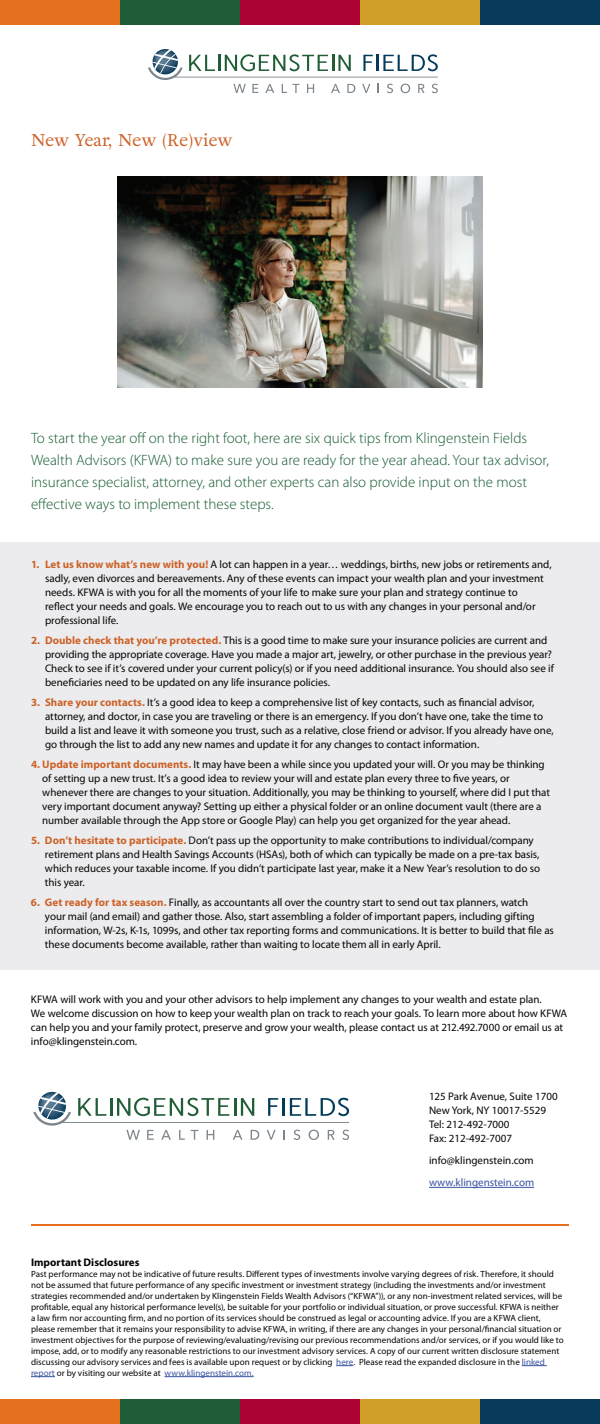
<style>
.page{position:relative;width:600px;height:1424px;background:#fff}
.page>*{position:absolute;margin:0;border:0;box-sizing:border-box;transform-origin:0 0}
.t1{font:17px "Adriane Text";color:#cc6228}
.t2{font:300 15px/22px "Myriad Pro";color:#13592d}
.t3{font:11px/14px "Myriad Pro";letter-spacing:-.005em;color:#040503}
.t4{font:11px "Myriad Pro";color:#3853a3}
.t5{font:700 11px "Myriad Pro";color:#040503}
.t6{font:9px/11px "Myriad Pro";letter-spacing:.005em;color:#040503}
.s1{font-weight:700;color:#cc6228}
.s2{color:#3853a3}
</style>
<div class="page">
<div style="left:0;top:542px;width:600px;height:428px;background:#ececee"></div>
<img style="left:117px;top:176px;width:365px;height:212px">
<svg style="left:148px;top:49px;width:290px;height:44px"></svg>
<div style="left:0;top:0;width:120px;height:25px;background:#e4701e"></div>
<div style="left:120px;top:0;width:120px;height:25px;background:#1f5d38"></div>
<div style="left:240px;top:0;width:120px;height:25px;background:#ab0333"></div>
<div style="left:360px;top:0;width:120px;height:25px;background:#d19f28"></div>
<div style="left:480px;top:0;width:120px;height:25px;background:#083a5c"></div>
<hr style="left:31px;top:1224px;width:538px;height:2px;background:#e4701e">
<div style="left:0;top:1399px;width:120px;height:25px;background:#e4701e"></div>
<div style="left:120px;top:1399px;width:120px;height:25px;background:#1f5d38"></div>
<div style="left:240px;top:1399px;width:120px;height:25px;background:#ab0333"></div>
<div style="left:360px;top:1399px;width:120px;height:25px;background:#d19f28"></div>
<div style="left:480px;top:1399px;width:120px;height:25px;background:#083a5c"></div>
<svg style="left:33px;top:1092px;width:316px;height:48px"></svg>
<hr style="left:429px;top:1187px;width:105px;height:1px;background:#3853a3">
<svg style="left:336px;top:1365px;width:17px;height:1px"></svg>
<svg style="left:522px;top:1365px;width:25px;height:1px"></svg>
<svg style="left:31px;top:1376px;width:24px;height:1px"></svg>
<hr style="left:165px;top:1376px;width:89px;height:1px;background:#3853a3">
<h1 class="t1" style="left:31px;top:128px;width:203px">New Year, New (Re)view</h1>
<p class="t2" style="left:31px;top:426px;width:519px">To start the year off on the right foot, here are six quick tips from Klingenstein Fields Wealth Advisors (KFWA) to make sure you are ready for the year ahead. Your tax advisor, insurance specialist, attorney, and other experts can also provide input on the most effective ways to implement these steps.</p>
<p class="t3" style="left:45px;top:557px;width:508px;text-indent:-14px"><span class="s1">1. Let us know what’s new with you!</span> A lot can happen in a year… weddings, births, new jobs or retirements and, sadly, even divorces and bereavements. Any of these events can impact your wealth plan and your investment needs. KFWA is with you for all the moments of your life to make sure your plan and strategy continue to<br>reflect your needs and goals. We encourage you to reach out to us with any changes in your personal and/or professional life.</p>
<p class="t3" style="left:45px;top:633px;width:511px;text-indent:-14px"><span class="s1">2. Double check that you’re protected.</span> This is a good time to make sure your insurance policies are current and providing the appropriate coverage. Have you made a major art, jewelry, or other purchase in the previous year?<br>Check to see if it’s covered under your current policy(s) or if you need additional insurance. You should also see if beneficiaries need to be updated on any life insurance policies.</p>
<p class="t3" style="left:45px;top:695px;width:510px;text-indent:-14px"><span class="s1">3. Share your contacts.</span> It’s a good idea to keep a comprehensive list of key contacts, such as financial advisor, attorney, and doctor, in case you are traveling or there is an emergency. If you don’t have one, take the time to build a list and leave it with someone you trust, such as a relative, close friend or advisor. If you already have one, go through the list to add any new names and update it for any changes to contact information.</p>
<p class="t3" style="left:42px;top:757px;width:509px;text-indent:-11px"><span class="s1">4. Update important documents.</span> It may have been a while since you updated your will. Or you may be thinking of setting up a new trust. It’s a good idea to review your will and estate plan every three to five years, or whenever there are changes to your situation. Additionally, you may be thinking to yourself, where did I put that very important document anyway? Setting up either a physical folder or an online document vault (there are a number available through the App store or Google Play) can help you get organized for the year ahead.</p>
<p class="t3" style="left:45px;top:833px;width:497px;text-indent:-14px"><span class="s1">5. Don’t hesitate to participate.</span> Don’t pass up the opportunity to make contributions to individual/company retirement plans and Health Savings Accounts (HSAs), both of which can typically be made on a pre-tax basis, which reduces your taxable income. If you didn’t participate last year, make it a New Year’s resolution to do so this year.</p>
<p class="t3" style="left:45px;top:895px;width:510px;text-indent:-14px"><span class="s1">6. Get ready for tax season.</span> Finally, as accountants all over the country start to send out tax planners, watch<br>your mail (and email) and gather those. Also, start assembling a folder of important papers, including gifting information, W-2s, K-1s, 1099s, and other tax reporting forms and communications. It is better to build that file as these documents become available, rather than waiting to locate them all in early April.</p>
<p class="t3" style="left:31px;top:992px;width:538px">KFWA will work with you and your other advisors to help implement any changes to your wealth and estate plan.<br>We welcome discussion on how to keep your wealth plan on track to reach your goals. To learn more about how KFWA can help you and your family protect, preserve and grow your wealth, please contact us at 212.492.7000 or email us at info@klingenstein.com.</p>
<p class="t3" style="left:429px;top:1089px;width:130px">125 Park Avenue, Suite 1700<br>New York, NY 10017-5529<br>Tel: 212-492-7000<br>Fax: 212-492-7007</p>
<p class="t3" style="left:429px;top:1153px;width:106px">info@klingenstein.com</p>
<p class="t4" style="left:429px;top:1176px;width:107px">www.klingenstein.com</p>
<p class="t5" style="left:31px;top:1255px;width:110px">Important Disclosures</p>
<p class="t6" style="left:31px;top:1268px;width:534px">Past performance may not be indicative of future results. Different types of investments involve varying degrees of risk. Therefore, it should not be assumed that future performance of any specific investment or investment strategy (including the investments and/or investment strategies recommended and/or undertaken by Klingenstein Fields Wealth Advisors (“KFWA”)), or any non-investment related services, will be profitable, equal any historical performance level(s), be suitable for your portfolio or individual situation, or prove successful. KFWA is neither a law firm nor accounting firm, and no portion of its services should be construed as legal or accounting advice. If you are a KFWA client, please remember that it remains your responsibility to advise KFWA, in writing, if there are any changes in your personal/financial situation or investment objectives for the purpose of reviewing/evaluating/revising our previous recommendations and/or services, or if you would like to impose, add, or to modify any reasonable restrictions to our investment advisory services. A copy of our current written disclosure statement discussing our advisory services and fees is available upon request or by clicking <span class="s2">here</span>. Please read the expanded disclosure in the <span class="s2">linked report</span> or by visiting our website at <span class="s2">www.klingenstein.com.</span></p>
</div>
